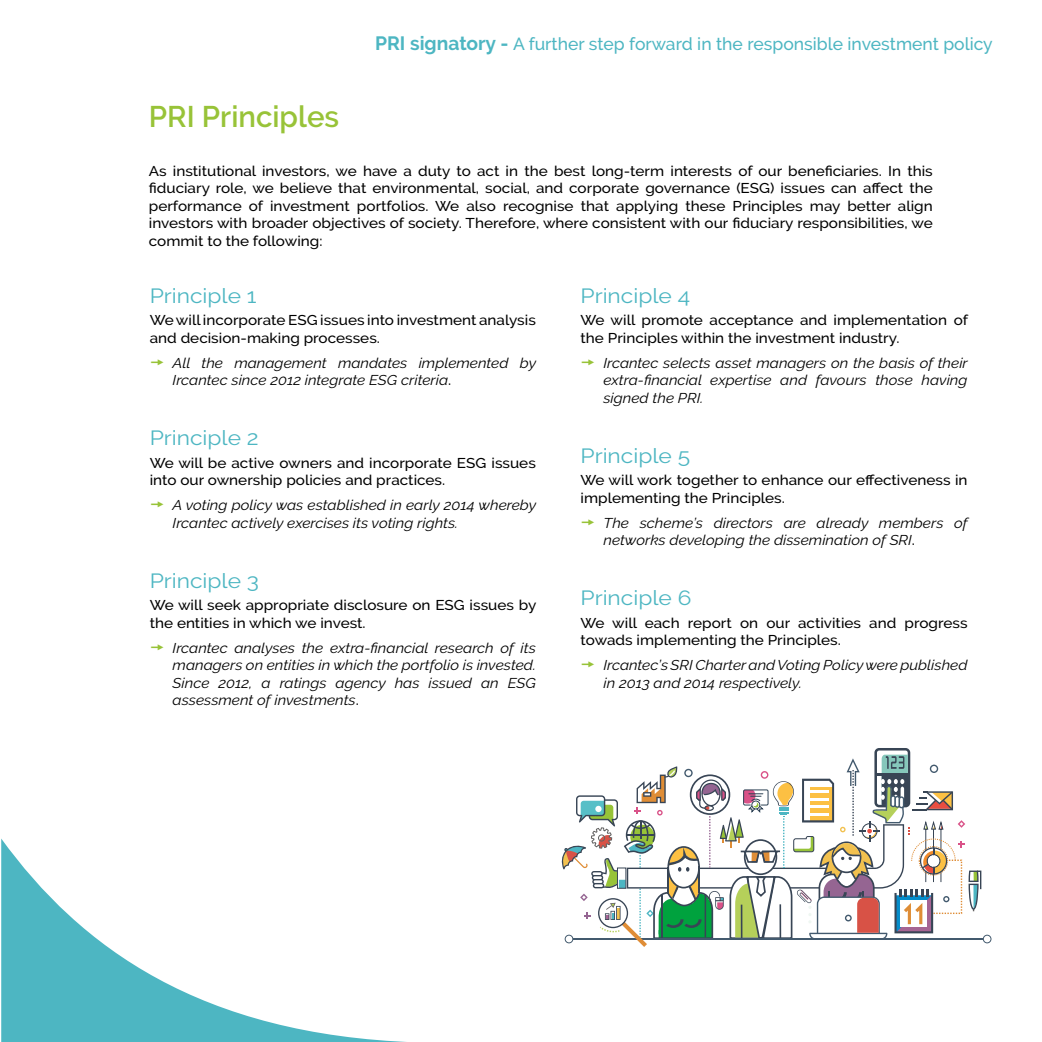
<style>
.page{position:relative;width:1042px;height:1042px;background:#fff}
.page>*{position:absolute;margin:0;border:0;box-sizing:border-box;transform-origin:0 0}
.t1{font:600 29.75px "Raleway";color:#98c338}
.t2{font:20.47px "Raleway";color:#4db6c2;scale:1.11 1}
.t3{font:500 17.5px "Raleway";color:#4db6c2}
.t4{font:500 14.17px/17.5px "Raleway";color:#000;scale:1.08 1}
.t5{font:italic 14.17px/17.5px "Raleway";color:#000;scale:1.08 1}
.s1{font-weight:700;font-size:19.25px}
.s2{font-weight:500;font-style:normal}
</style>
<div class="page">
<svg style="left:1px;top:838px;width:405px;height:204px"></svg>
<div style="left:874px;top:748px;width:36px;height:59px;border:3px solid #384555;border-radius:3px"></div>
<hr style="left:569px;top:938px;width:416px;height:1px;background:#435a6e">
<div style="left:983px;top:935px;width:8px;height:8px;border:1px solid #435a6e;border-radius:50%"></div>
<svg style="left:561px;top:754px;width:420px;height:193px"></svg>
<h1 class="t1" style="left:149px;top:100px;width:192px">PRI Principles</h1>
<p class="t3" style="left:375px;top:33px;width:619px"><span class="s1">PRI signatory -</span> A further step forward in the responsible investment policy</p>
<p class="t4" style="left:149px;top:162px;width:727px;text-align:justify">As institutional investors, we have a duty to act in the best long-term interests of our beneficiaries. In this fiduciary role, we believe that environmental, social, and corporate governance (ESG) issues can affect the performance of investment portfolios. We also recognise that applying these Principles may better align investors with broader objectives of society. Therefore, where consistent with our fiduciary responsibilities, we commit to the following:</p>
<h2 class="t2" style="left:150px;top:284px;width:98px">Principle 1</h2>
<p class="t4" style="left:150px;top:311px;width:359px">We will incorporate ESG issues into investment analysis and decision-making processes.</p>
<p class="t5" style="left:173px;top:354px;width:338px">All the management mandates implemented by<br>Ircantec since 2012 integrate ESG criteria<span class="s2">.</span></p>
<h2 class="t2" style="left:150px;top:426px;width:100px">Principle 2</h2>
<p class="t4" style="left:150px;top:454px;width:359px">We will be active owners and incorporate ESG issues into our ownership policies and practices.</p>
<p class="t5" style="left:173px;top:496px;width:338px">A voting policy was established in early 2014 whereby<br>Ircantec actively exercises its voting rights.</p>
<h2 class="t2" style="left:150px;top:568px;width:100px">Principle 3</h2>
<p class="t4" style="left:150px;top:596px;width:359px">We will seek appropriate disclosure on ESG issues by the entities in which we invest.</p>
<p class="t5" style="left:173px;top:639px;width:338px;text-align:justify">Ircantec analyses the extra-financial research of its managers on entities in which the portfolio is invested.<br>Since 2012, a ratings agency has issued an ESG assessment of investments<span class="s2">.</span></p>
<h2 class="t2" style="left:580px;top:284px;width:100px">Principle 4</h2>
<p class="t4" style="left:580px;top:311px;width:360px">We will promote acceptance and implementation of the Principles within the investment industry.</p>
<p class="t5" style="left:603px;top:354px;width:339px;text-align:justify">Ircantec selects asset managers on the basis of their extra-financial expertise and favours those having signed the PRI.</p>
<h2 class="t2" style="left:580px;top:444px;width:100px">Principle 5</h2>
<p class="t4" style="left:580px;top:471px;width:360px">We will work together to enhance our effectiveness in implementing the Principles.</p>
<p class="t5" style="left:603px;top:514px;width:339px">The scheme’s directors are already members of networks developing the dissemination of SRI<span class="s2">.</span></p>
<h2 class="t2" style="left:580px;top:586px;width:101px">Principle 6</h2>
<p class="t4" style="left:580px;top:614px;width:360px">We will each report on our activities and progress towads implementing the Principles.</p>
<p class="t5" style="left:603px;top:656px;width:339px">Ircantec’s SRI Charter and Voting Policy were published in 2013 and 2014 respectively.</p>
</div>
